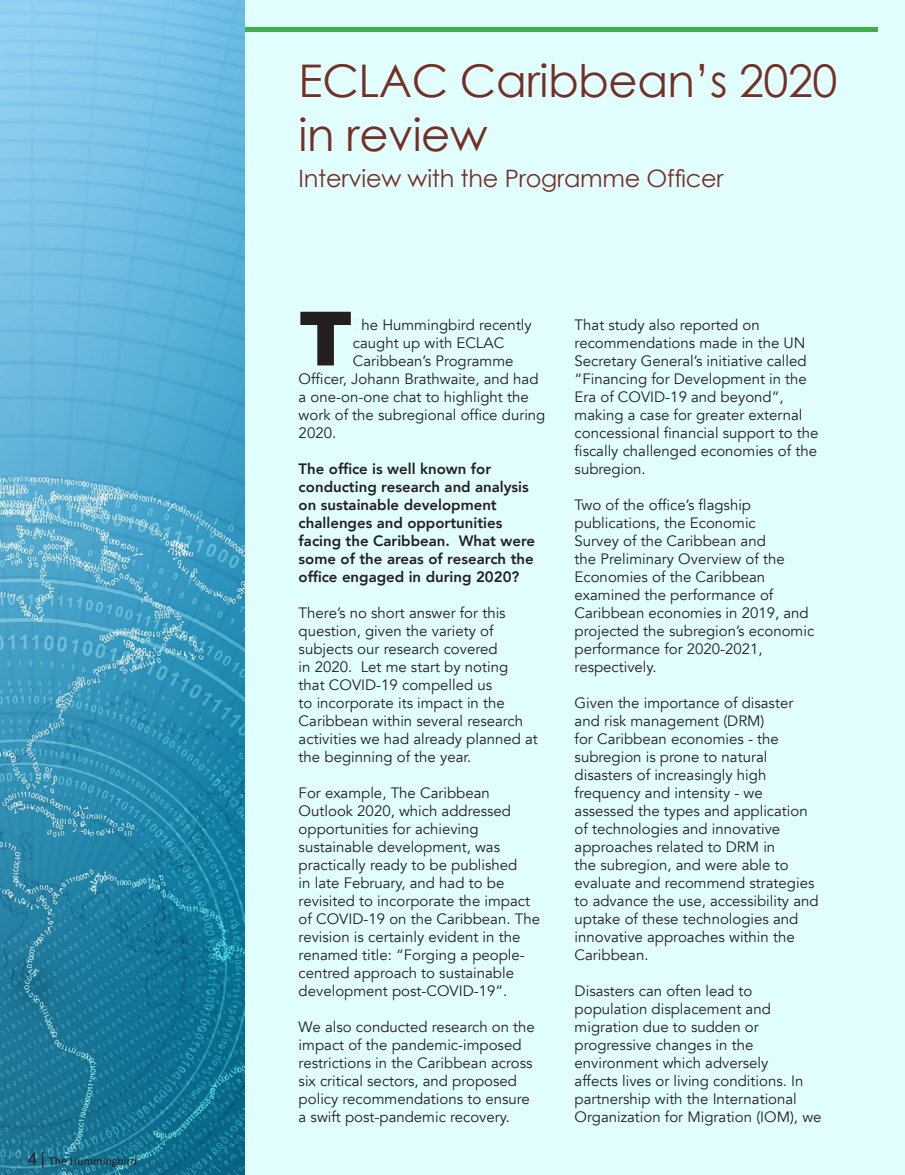
<style>
.page{position:relative;width:905px;height:1175px;background:#fff}
.page>*{position:absolute;margin:0;border:0;box-sizing:border-box;transform-origin:0 0}
.t1{font:900 75px "Arial";color:#231f20}
.t2{font:45px/54px "Century Gothic";letter-spacing:-.01em;color:#753026}
.t3{font:24px "Century Gothic";letter-spacing:-.01em;color:#753026}
.t4{font:15px/18px "Avenir";color:#231f20}
.t5{font:800 15px/18px "Avenir";color:#231f20}
.t6{font:12px "Calibri";color:#231f20}
.s1{font-family:"Century Gothic";font-size:18px}
.s2{color:#e2fbde}
</style>
<div class="page">
<div style="left:0;top:0;width:904px;height:1174px;background:#e2ffff"></div>
<div style="left:27px;top:27px;width:851px;height:5px;background:#40ae49"></div>
<img style="left:0;top:0;width:244px;height:1174px">
<p class="t6" style="left:27px;top:1152px;width:111px"><span class="s1">4|</span>The Hummingbird</p>
<p class="t2" style="left:298px;top:53px;width:540px">ECLAC Caribbean’s 2020 in review</p>
<p class="t3" style="left:298px;top:161px;width:426px">Interview with the Programme Officer</p>
<p class="t1" style="left:298px;top:284px;width:56px">T</p>
<p class="t4" style="left:353px;top:316px;width:180px"><span class="s2">T</span>he Hummingbird recently</p>
<p class="t4" style="left:353px;top:334px;width:153px">caught up with ECLAC</p>
<p class="t4" style="left:353px;top:352px;width:162px">Caribbean’s Programme</p>
<p class="t4" style="left:298px;top:370px;width:241px">Officer, Johann Brathwaite, and had</p>
<p class="t4" style="left:298px;top:388px;width:232px">a one-on-one chat to highlight the</p>
<p class="t4" style="left:298px;top:406px;width:248px">work of the subregional office during</p>
<p class="t4" style="left:298px;top:424px;width:39px">2020.</p>
<p class="t5" style="left:298px;top:459px;width:238px">The office is well known for conducting research and analysis on sustainable development challenges and opportunities facing the Caribbean. What were some of the areas of research the office engaged in during 2020?</p>
<p class="t4" style="left:298px;top:604px;width:241px">There’s no short answer for this question, given the variety of subjects our research covered<br>in 2020. Let me start by noting that COVID-19 compelled us<br>to incorporate its impact in the<br>Caribbean within several research activities we had already planned at the beginning of the year.</p>
<p class="t4" style="left:298px;top:784px;width:243px">For example, The Caribbean<br>Outlook 2020, which addressed opportunities for achieving sustainable development, was practically ready to be published<br>in late February, and had to be revisited to incorporate the impact of COVID-19 on the Caribbean. The revision is certainly evident in the renamed title: “Forging a people&shy;centred approach to sustainable development post-COVID-19”.</p>
<p class="t4" style="left:298px;top:1018px;width:238px">We also conducted research on the impact of the pandemic-imposed restrictions in the Caribbean across six critical sectors, and proposed policy recommendations to ensure a swift post-pandemic recovery.</p>
<p class="t4" style="left:574px;top:316px;width:245px">That study also reported on recommendations made in the UN<br>Secretary General’s initiative called “Financing for Development in the<br>Era of COVID-19 and beyond”, making a case for greater external concessional financial support to the fiscally challenged economies of the subregion.</p>
<p class="t4" style="left:574px;top:496px;width:241px">Two of the office’s flagship publications, the Economic<br>Survey of the Caribbean and<br>the Preliminary Overview of the<br>Economies of the Caribbean examined the performance of<br>Caribbean economies in 2019, and projected the subregion’s economic performance for 2020-2021, respectively.</p>
<p class="t4" style="left:574px;top:694px;width:245px">Given the importance of disaster and risk management (DRM)<br>for Caribbean economies - the subregion is prone to natural disasters of increasingly high frequency and intensity - we assessed the types and application of technologies and innovative approaches related to DRM in<br>the subregion, and were able to evaluate and recommend strategies to advance the use, accessibility and uptake of these technologies and innovative approaches within the<br>Caribbean.</p>
<p class="t4" style="left:574px;top:982px;width:248px">Disasters can often lead to population displacement and migration due to sudden or progressive changes in the environment which adversely<br>affects lives or living conditions. In partnership with the International<br>Organization for Migration (IOM), we</p>
</div>
